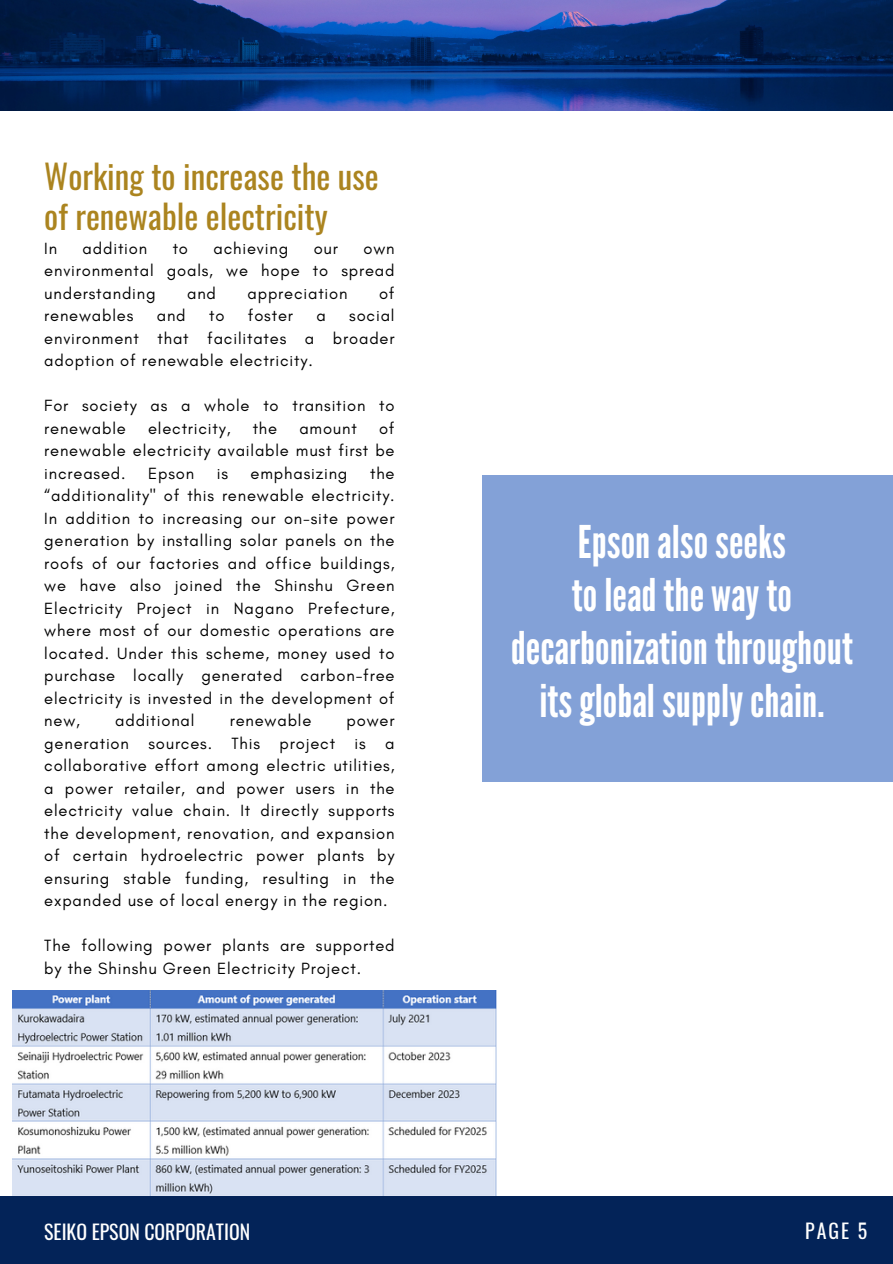
<style>
.page{position:relative;width:893px;height:1264px;background:#fff}
.page>*{position:absolute;margin:0;border:0;box-sizing:border-box;transform-origin:0 0}
.t1{font:45px/52.8px "League Gothic";color:#fff;text-align:center}
.t2{font:33.15px "Oswald";color:#ab841f}
.t3{font:19.8px "Oswald";color:#fff}
.t4{font:16.5px/22.5px "Glacial Indifference";letter-spacing:.05em;color:#000;text-align:justify}
</style>
<div class="page">
<img style="left:0;top:0;width:892px;height:110px">
<img style="left:13px;top:990px;width:483px;height:205px">
<div style="left:0;top:1195px;width:892px;height:68px;background:#032358"></div>
<div style="left:481px;top:475px;width:411px;height:306px;background:#83a1d7"></div>
<p class="t2" style="left:44px;top:151px;width:336px">Working to increase the use</p>
<p class="t2" style="left:44px;top:190px;width:285px">of renewable electricity</p>
<p class="t4" style="left:44px;top:236px;width:14px">In</p>
<p class="t4" style="left:83px;top:236px;width:66px">addition</p>
<p class="t4" style="left:173px;top:236px;width:17px">to</p>
<p class="t4" style="left:213px;top:236px;width:76px">achieving</p>
<p class="t4" style="left:313px;top:236px;width:26px">our</p>
<p class="t4" style="left:44px;top:236px;width:352px;text-indent:319px">own environmental goals, we hope to spread understanding</p>
<p class="t4" style="left:187px;top:281px;width:30px">and</p>
<p class="t4" style="left:247px;top:281px;width:102px">appreciation</p>
<p class="t4" style="left:379px;top:281px;width:17px">of</p>
<p class="t4" style="left:44px;top:304px;width:352px;text-indent:305px">social environment that facilitates a broader adoption of renewable electricity.</p>
<p class="t4" style="left:44px;top:394px;width:352px">For society as a whole to transition to renewable</p>
<p class="t4" style="left:44px;top:304px;width:91px">renewables</p>
<p class="t4" style="left:157px;top:304px;width:30px">and</p>
<p class="t4" style="left:209px;top:304px;width:17px">to</p>
<p class="t4" style="left:248px;top:304px;width:47px">foster</p>
<p class="t4" style="left:316px;top:304px;width:11px">a</p>
<p class="t4" style="left:44px;top:416px;width:352px;text-indent:335px">of renewable electricity available must first be increased.</p>
<p class="t4" style="left:148px;top:416px;width:84px">electricity,</p>
<p class="t4" style="left:253px;top:416px;width:26px">the</p>
<p class="t4" style="left:299px;top:416px;width:59px">amount</p>
<p class="t4" style="left:44px;top:461px;width:352px;text-indent:326px">the “additionality" of this renewable electricity.<br>In addition to increasing our on-site power generation by installing solar panels on the roofs of our factories and office buildings, we have also joined the Shinshu Green Electricity Project in Nagano Prefecture, where most of our domestic operations are located. Under this scheme, money used to purchase locally generated carbon-free electricity is invested in the development of new,</p>
<p class="t4" style="left:148px;top:461px;width:48px">Epson</p>
<p class="t4" style="left:217px;top:461px;width:13px">is</p>
<p class="t4" style="left:251px;top:461px;width:98px">emphasizing</p>
<p class="t4" style="left:115px;top:709px;width:81px">additional</p>
<p class="t4" style="left:230px;top:709px;width:83px">renewable</p>
<p class="t4" style="left:44px;top:709px;width:352px;text-indent:302px">power generation sources. This project is a collaborative effort among electric utilities, a power retailer, and power users in the electricity value chain. It directly supports the development, renovation, and expansion of certain hydroelectric power plants by ensuring stable funding, resulting in the expanded use of local energy in the region.</p>
<p class="t4" style="left:44px;top:934px;width:352px">The following power plants are supported by the Shinshu Green Electricity Project.</p>
<p class="t3" style="left:44px;top:1216px;width:207px">SEIKO EPSON CORPORATION</p>
<p class="t1" style="left:578px;top:516px;width:209px">Epsonalsoseeks</p>
<p class="t1" style="left:511px;top:569px;width:344px">toleadthe wayto decarbonizationthroughout itsglobalsupplychain.</p>
<p class="t3" style="left:805px;top:1215px;width:63px">PAGE 5</p>
</div>
